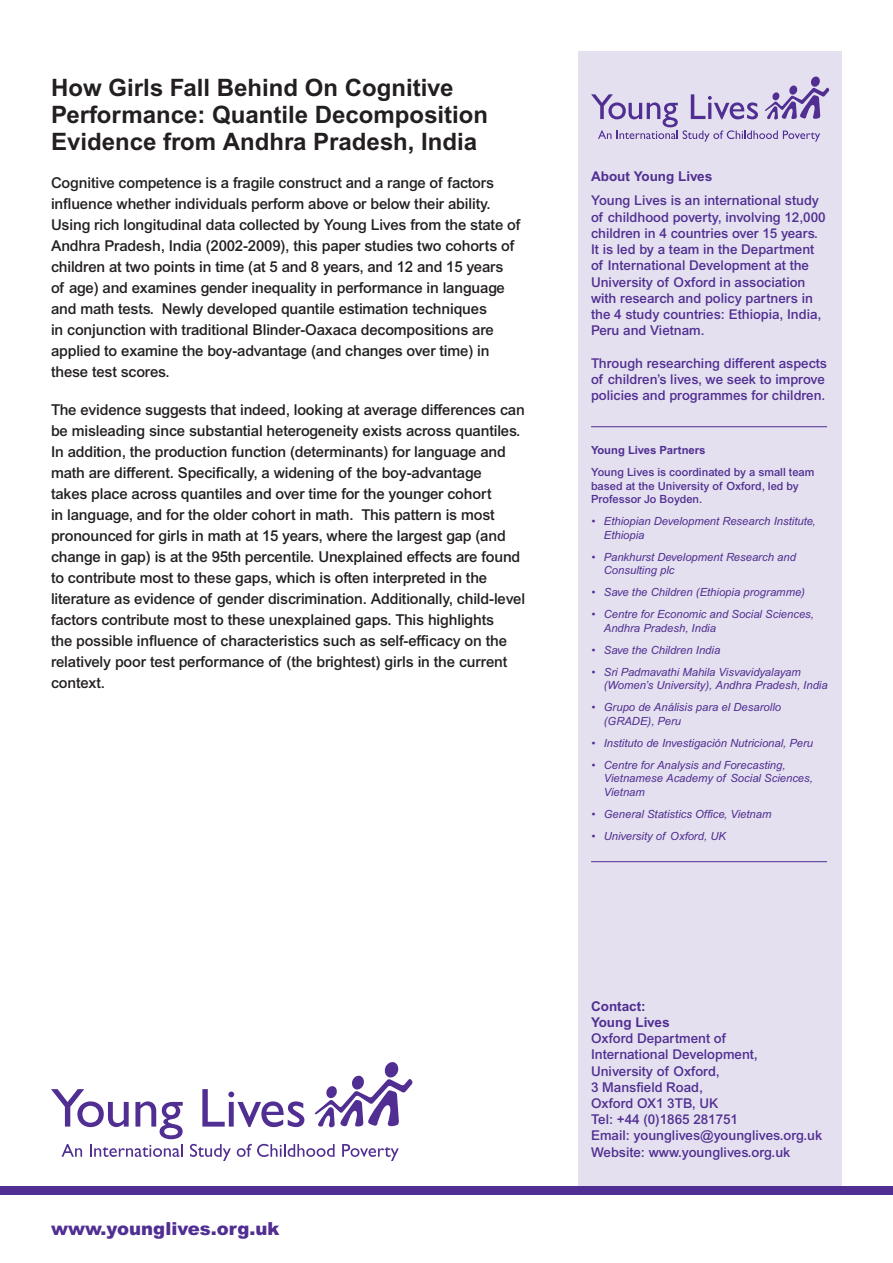
<style>
.page{position:relative;width:893px;height:1263px;background:#fff}
.page>*{position:absolute;margin:0;border:0;box-sizing:border-box;transform-origin:0 0}
.t1{font:700 24px/27px "Arial";color:#231f20}
.t2{font:900 18px "Arial";color:#502e92}
.t3{font:500 15px/21px "Arial";letter-spacing:-.01em;color:#231f20}
.t4{font:500 13.5px/16.2px "Arial";color:#502e92}
.t5{font:700 13.5px/16.2px "Arial";color:#502e92}
.t6{font:italic 11.25px/13.5px "Arial";color:#502e92}
.t7{font:500 11.25px/13.5px "Arial";color:#502e92}
.t8{font:700 11.25px "Arial";color:#502e92}
</style>
<div class="page">
<div style="left:578px;top:51px;width:264px;height:1135px;background:#e4e0ef"></div>
<div style="left:0;top:1186px;width:893px;height:9px;background:#502e92"></div>
<svg style="left:591px;top:76px;width:238px;height:66px"></svg>
<svg style="left:202px;top:1089px;width:102px;height:38px"></svg>
<svg style="left:51px;top:1089px;width:132px;height:68px"></svg>
<svg style="left:190px;top:1144px;width:41px;height:17px"></svg>
<svg style="left:237px;top:1143px;width:98px;height:14px"></svg>
<svg style="left:342px;top:1144px;width:57px;height:17px"></svg>
<svg style="left:315px;top:1062px;width:98px;height:66px"></svg>
<hr style="left:591px;top:426px;width:236px;height:1px;background:#502e92">
<hr style="left:591px;top:861px;width:236px;height:1px;background:#502e92">
<h1 class="t1" style="left:51px;top:73px;width:439px">How Girls Fall Behind On Cognitive<br>Performance: Quantile Decomposition<br>Evidence from Andhra Pradesh, India</h1>
<p class="t3" style="left:51px;top:172px;width:471px">Cognitive competence is a fragile construct and a range of factors influence whether individuals perform above or below their ability.<br>Using rich longitudinal data collected by Young Lives from the state of Andhra Pradesh, India (2002-2009), this paper studies two cohorts of children at two points in time (at 5 and 8 years, and 12 and 15 years of age) and examines gender inequality in performance in language and math tests. Newly developed quantile estimation techniques<br>in conjunction with traditional Blinder-Oaxaca decompositions are applied to examine the boy-advantage (and changes over time) in these test scores.</p>
<p class="t3" style="left:51px;top:399px;width:476px">The evidence suggests that indeed, looking at average differences can be misleading since substantial heterogeneity exists across quantiles.<br>In addition, the production function (determinants) for language and math are different. Specifically, a widening of the boy-advantage<br>takes place across quantiles and over time for the younger cohort<br>in language, and for the older cohort in math. This pattern is most pronounced for girls in math at 15 years, where the largest gap (and change in gap) is at the 95th percentile. Unexplained effects are found to contribute most to these gaps, which is often interpreted in the literature as evidence of gender discrimination. Additionally, child-level factors contribute most to these unexplained gaps. This highlights<br>the possible influence of characteristics such as self-efficacy on the relatively poor test performance of (the brightest) girls in the current context.</p>
<p class="t2" style="left:51px;top:1217px;width:230px">www.younglives.org.uk</p>
<p class="t5" style="left:591px;top:168px;width:123px">About Young Lives</p>
<p class="t4" style="left:591px;top:193px;width:236px">Young Lives is an international study of childhood poverty, involving 12,000 children in 4 countries over 15 years.<br>It is led by a team in the Department of International Development at the University of Oxford in association with research and policy partners in the 4 study countries: Ethiopia, India, Peru and Vietnam.</p>
<p class="t4" style="left:591px;top:355px;width:238px">Through researching different aspects of children’s lives, we seek to improve policies and programmes for children.</p>
<p class="t8" style="left:591px;top:444px;width:116px">Young Lives Partners</p>
<p class="t7" style="left:591px;top:465px;width:225px">Young Lives is coordinated by a small team based at the University of Oxford, led by<br>Professor Jo Boyden.</p>
<p class="t6" style="left:604px;top:514px;width:213px;text-indent:-13px">• Ethiopian Development Research Institute,<br>Ethiopia</p>
<p class="t6" style="left:604px;top:550px;width:194px;text-indent:-13px">• Pankhurst Development Research and<br>Consulting plc</p>
<p class="t6" style="left:591px;top:585px;width:215px">• Save the Children (Ethiopia programme)</p>
<p class="t6" style="left:604px;top:607px;width:212px;text-indent:-13px">• Centre for Economic and Social Sciences,<br>Andhra Pradesh, India</p>
<p class="t6" style="left:591px;top:643px;width:131px">• Save the Children India</p>
<p class="t6" style="left:604px;top:665px;width:225px;text-indent:-13px">• Sri Padmavathi Mahila Visvavidyalayam (Women’s University), Andhra Pradesh, India</p>
<p class="t6" style="left:604px;top:700px;width:179px;text-indent:-13px">• Grupo de Análisis para el Desarollo (GRADE), Peru</p>
<p class="t6" style="left:591px;top:736px;width:224px">• Instituto de Investigación Nutricional, Peru</p>
<p class="t6" style="left:604px;top:758px;width:211px;text-indent:-13px">• Centre for Analysis and Forecasting,<br>Vietnamese Academy of Social Sciences,<br>Vietnam</p>
<p class="t6" style="left:591px;top:807px;width:182px">• General Statistics Office, Vietnam</p>
<p class="t6" style="left:591px;top:829px;width:136px">• University of Oxford, UK</p>
<p class="t5" style="left:591px;top:998px;width:80px">Contact:<br>Young Lives</p>
<p class="t4" style="left:591px;top:1030px;width:233px">Oxford Department of<br>International Development,<br>University of Oxford,<br>3 Mansfield Road,<br>Oxford OX1 3TB, UK<br>Tel: +44 (0)1865 281751<br>Email: younglives@younglives.org.uk<br>Website: www.younglives.org.uk</p>
</div>
